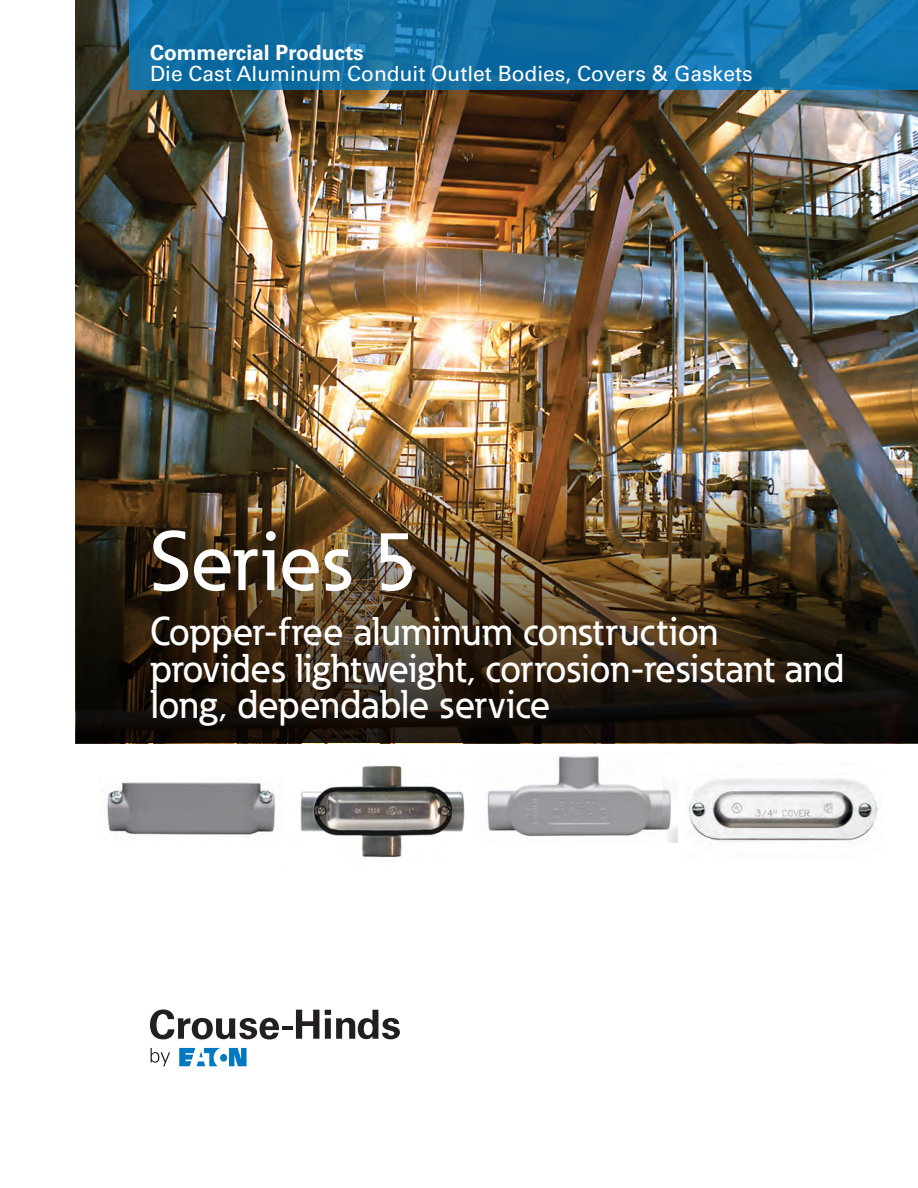
<style>
.page{position:relative;width:918px;height:1188px;background:#fff}
.page>*{position:absolute;margin:0;border:0;box-sizing:border-box;transform-origin:0 0}
.t1{font:500 82.8px "Eaton";color:#fff}
.t2{font:500 39.6px/36.2px "Eaton";color:#fff}
.t3{font:21px "Univers LT Std";color:#fff}
.t4{font:700 21px "Univers LT Std";color:#fff}
</style>
<div class="page">
<img style="left:76px;top:0;width:842px;height:462px">
<img style="left:106px;top:782px;width:173px;height:55px">
<img style="left:300px;top:765px;width:165px;height:92px">
<img style="left:76px;top:462px;width:842px;height:281px">
<img style="left:487px;top:756px;width:191px;height:86px">
<img style="left:688px;top:778px;width:190px;height:66px">
<svg style="left:129px;top:0;width:789px;height:90px;fill:#0e6da0"></svg>
<svg style="left:179px;top:1048px;width:68px;height:18px"></svg>
<svg style="left:150px;top:1048px;width:20px;height:18px"></svg>
<svg style="left:150px;top:1010px;width:169px;height:29px"></svg>
<svg style="left:325px;top:1010px;width:75px;height:29px"></svg>
<p class="t4" style="left:150px;top:40px;width:215px">Commercial Products</p>
<p class="t3" style="left:150px;top:61px;width:604px">Die Cast Aluminum Conduit Outlet Bodies, Covers &amp; Gaskets</p>
<h1 class="t1" style="left:150px;top:511px;width:269px">Series 5</h1>
<p class="t2" style="left:150px;top:613px;width:696px">Copper-free aluminum construction provides lightweight, corrosion-resistant and long, dependable service</p>
</div>
